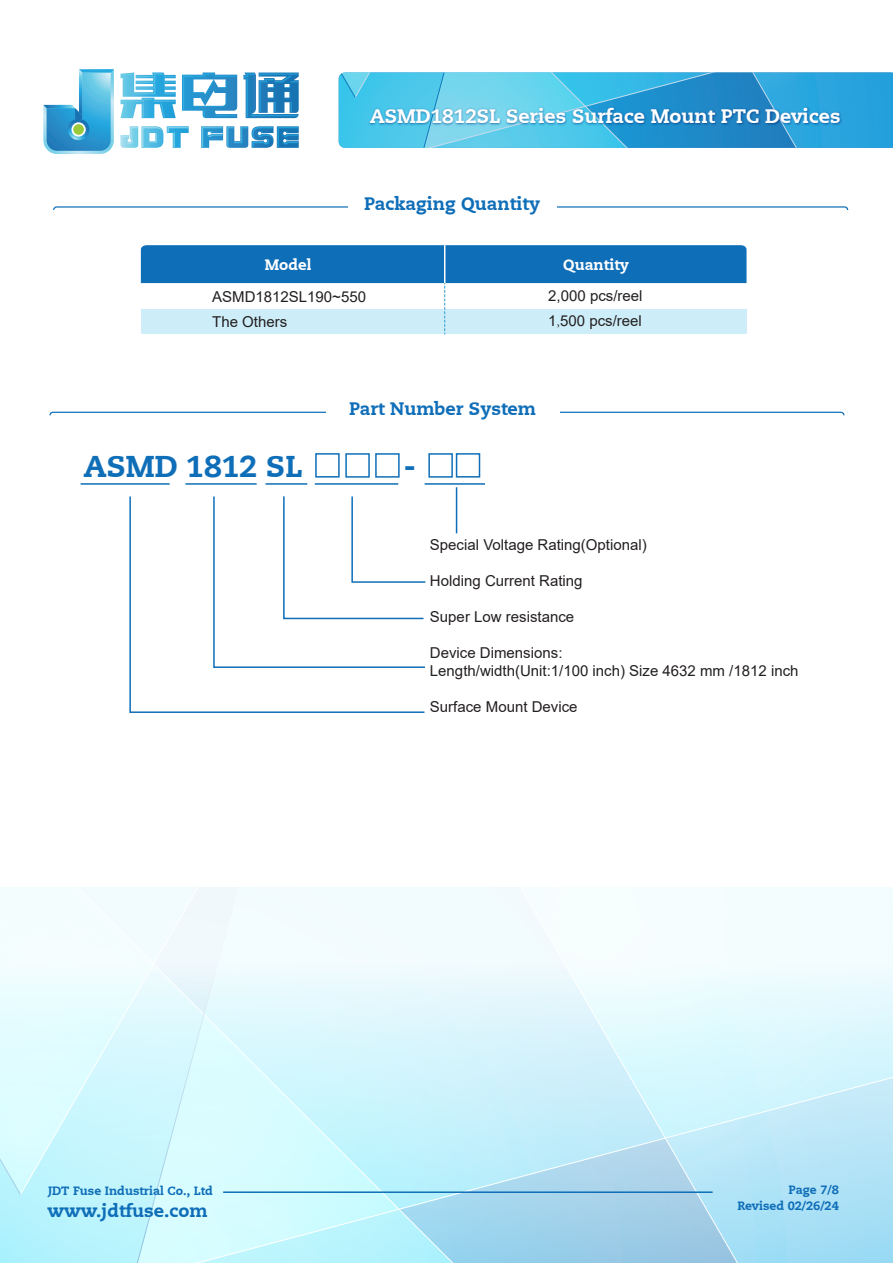
<style>
.page{position:relative;width:893px;height:1263px;background:#fff}
.page>*{position:absolute;margin:0;border:0;box-sizing:border-box;transform-origin:0 0}
.t1{font:800 30px "Caecilia LT";color:#0f6eb8}
.t2{font:800 19.5px "Caecilia LT";color:#fff}
.t3{font:800 18px "Caecilia LT";color:#0f6eb8}
.t4{font:15px/24.5px "Arial";color:#231f20}
.t5{font:800 15px "Caecilia LT";color:#fff}
.t6{font:800 12px "Caecilia LT";color:#0f6eb8}
.s1{font-family:"Adobe Song Std";font-weight:300}
</style>
<div class="page">
<svg style="left:0;top:887px;width:19px;height:259px"></svg>
<svg style="left:715px;top:887px;width:176px;height:376px"></svg>
<svg style="left:19px;top:887px;width:56px;height:309px"></svg>
<svg style="left:75px;top:887px;width:640px;height:376px"></svg>
<svg style="left:131px;top:887px;width:108px;height:376px"></svg>
<svg style="left:0;top:1146px;width:22px;height:50px"></svg>
<svg style="left:120px;top:126px;width:179px;height:22px"></svg>
<svg style="left:120px;top:72px;width:179px;height:46px"></svg>
<svg style="left:43px;top:69px;width:71px;height:85px"></svg>
<svg style="left:71px;top:122px;width:15px;height:15px"></svg>
<div style="left:73px;top:124px;width:11px;height:11px;background:#9aca3b;border-radius:50%"></div>
<svg style="left:339px;top:72px;width:554px;height:76px"></svg>
<img style="left:367px;top:104px;width:477px;height:28px">
<svg style="left:49px;top:412px;width:795px;height:3px"></svg>
<div style="left:326px;top:405px;width:234px;height:17px;background:#fff"></div>
<svg style="left:53px;top:206px;width:795px;height:4px"></svg>
<div style="left:348px;top:200px;width:209px;height:15px;background:#fff"></div>
<svg style="left:141px;top:245px;width:605px;height:89px"></svg>
<hr style="left:444px;top:245px;width:1px;height:38px;background:#fff">
<div style="left:375px;top:453px;width:25px;height:25px;border:2px solid #0f6eb8"></div>
<div style="left:315px;top:453px;width:25px;height:25px;border:2px solid #0f6eb8"></div>
<div style="left:345px;top:453px;width:25px;height:25px;border:2px solid #0f6eb8"></div>
<svg style="left:129px;top:496px;width:296px;height:217px"></svg>
<hr style="left:81px;top:483px;width:89px;height:2px;background:#0f6eb8">
<hr style="left:185px;top:483px;width:72px;height:2px;background:#0f6eb8">
<hr style="left:315px;top:483px;width:83px;height:2px;background:#0f6eb8">
<hr style="left:425px;top:483px;width:60px;height:2px;background:#0f6eb8">
<div style="left:428px;top:453px;width:25px;height:25px;border:2px solid #0f6eb8"></div>
<div style="left:456px;top:453px;width:24px;height:25px;border:2px solid #0f6eb8"></div>
<svg style="left:212px;top:496px;width:214px;height:173px"></svg>
<hr style="left:266px;top:483px;width:41px;height:2px;background:#0f6eb8">
<hr style="left:456px;top:487px;width:1px;height:46px;background:#0f6eb8">
<hr style="left:223px;top:1191px;width:490px;height:2px;background:#0f6eb8">
<h2 class="t2" style="left:370px;top:104px;width:472px">ASMD1812SL Series Surface Mount PTC Devices</h2>
<p class="t5" style="left:265px;top:255px;width:48px">Model</p>
<p class="t3" style="left:364px;top:193px;width:177px">Packaging Quantity</p>
<p class="t5" style="left:563px;top:255px;width:67px">Quantity</p>
<p class="t4" style="left:212px;top:285px;width:155px">ASMD1812SL190~550<br>The Others</p>
<p class="t4" style="left:548px;top:284px;width:96px">2,000 pcs/reel<br>1<span class="s1">,</span>500 pcs/reel</p>
<p class="t3" style="left:349px;top:398px;width:189px">Part Number System</p>
<h1 class="t1" style="left:84px;top:448px;width:220px">ASMD 1812 SL</h1>
<h1 class="t1" style="left:403px;top:448px;width:14px">-</h1>
<p class="t4" style="left:430px;top:533px;width:218px">Special Voltage Rating(Optional)</p>
<p class="t4" style="left:430px;top:569px;width:154px">Holding Current Rating</p>
<p class="t4" style="left:430px;top:605px;width:146px">Super Low resistance</p>
<p class="t4" style="left:430px;top:644px;width:370px;line-height:18px">Device Dimensions:<br>Length/width(Unit:1/100 inch) Size 4632 mm /1812 inch</p>
<p class="t4" style="left:430px;top:695px;width:149px">Surface Mount Device</p>
<p class="t6" style="left:789px;top:1183px;width:52px">Page 7/8</p>
<p class="t6" style="left:48px;top:1183px;width:166px">JDT Fuse Industrial Co., Ltd</p>
<p class="t3" style="left:48px;top:1199px;width:162px">www.jdtfuse.com</p>
<p class="t6" style="left:737px;top:1198px;width:103px">Revised 02/26/24</p>
</div>
